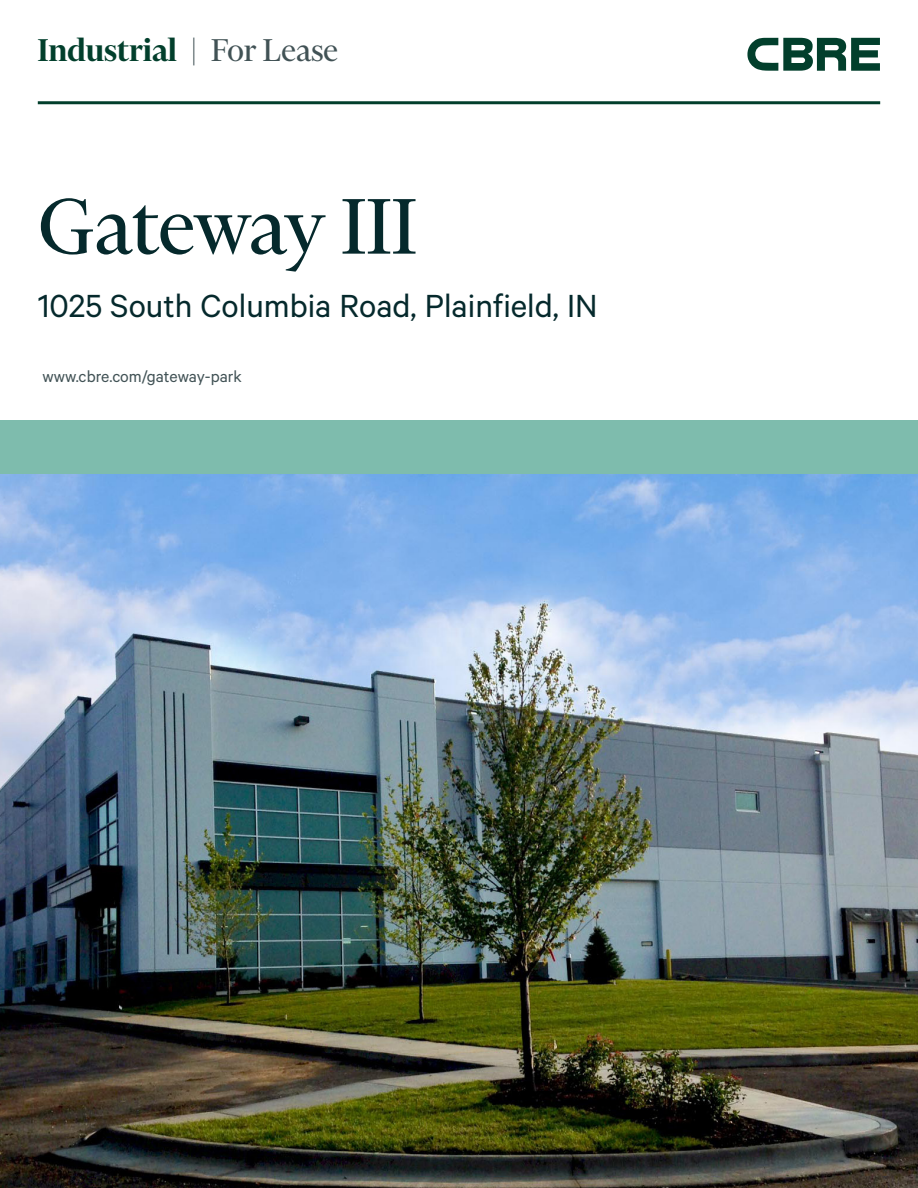
<style>
.page{position:relative;width:918px;height:1188px;background:#fff}
.page>*{position:absolute;margin:0;border:0;box-sizing:border-box;transform-origin:0 0}
.Heading_Large{font:90px "Financier Display";color:#05292c}
.Subheading_Large{font:36px "Calibre";color:#05292c}
.t1{font:600 36px "Financier Display";color:#023f2c}
.t2{font:18px "Calibre";color:#415255}
.s1{font-weight:400;color:#415255}
</style>
<div class="page">
<img style="left:0;top:474px;width:918px;height:714px">
<svg style="left:747px;top:38px;width:133px;height:33px"></svg>
<hr style="left:38px;top:101px;width:842px;height:3px;background:#023f2c">
<div style="left:0;top:420px;width:918px;height:54px;background:#7ebcad"></div>
<p class="t1" style="left:38px;top:26px;width:302px">Industrial <span class="s1">| For Lease</span></p>
<p class="Heading_Large" style="left:38px;top:179px;width:381px">Gateway III</p>
<p class="Subheading_Large" style="left:38px;top:284px;width:561px">1025 South Columbia Road, Plainfield, IN</p>
<p class="t2" style="left:42px;top:366px;width:201px">www.cbre.com/gateway-park</p>
</div>
